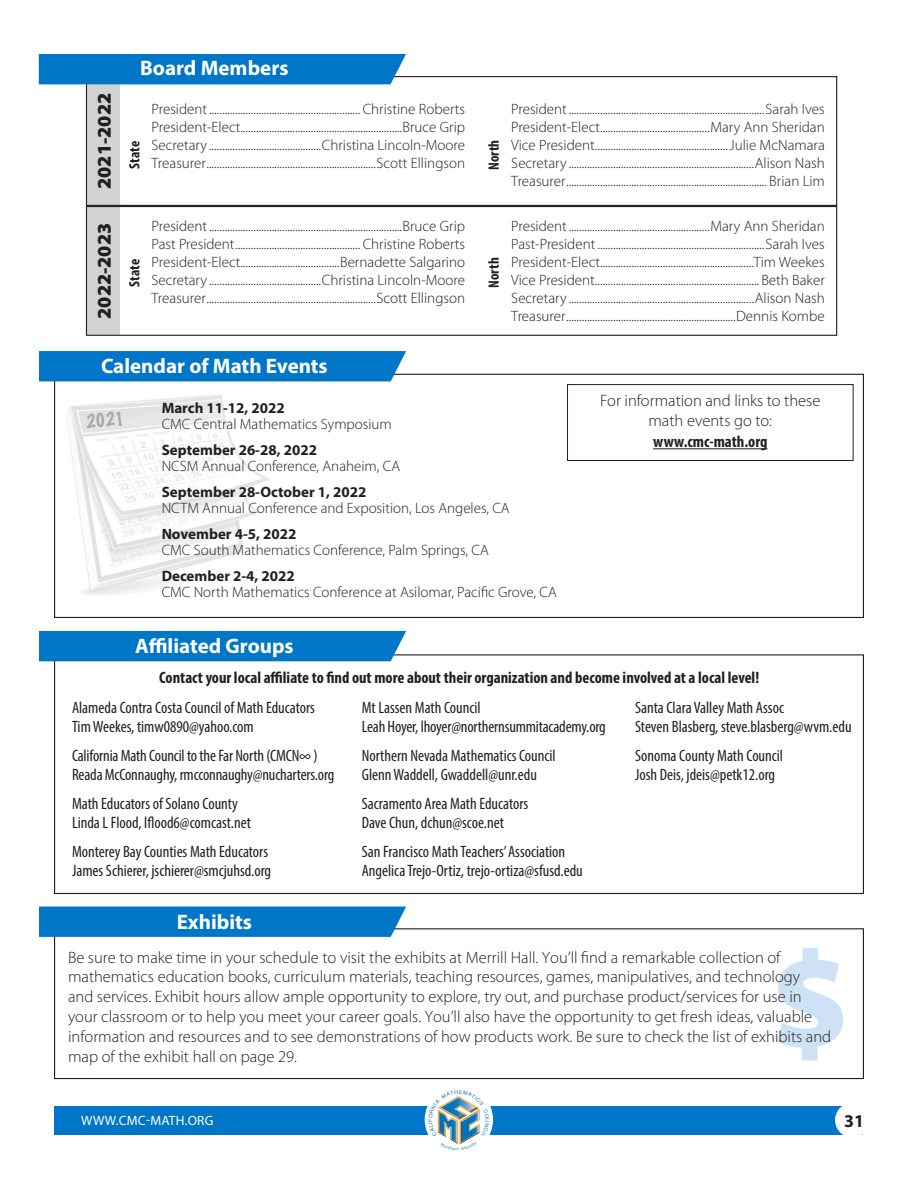
<style>
.page{position:relative;width:918px;height:1188px;background:#fff}
.page>*{position:absolute;margin:0;border:0;box-sizing:border-box;transform-origin:0 0}
.t1{font:900 138px "Myriad Pro";color:#cde2f5}
.t2{font:700 21px "Myriad Pro";color:#fff}
.White_text_in_black{font:900 19.5px "Myriad Pro";color:#231f20}
.t3{font:700 18px "Myriad Pro";color:#231f20}
.Speaker_page_header{font:100 17.1px "Marker Felt";color:#a8a9ad}
.t4{font:condensed 16.5px "Myriad Pro";color:#231f20}
.t5{font:300 16.5px/19.8px "Myriad Pro";color:#231f20;text-align:center}
.t6{font:700 condensed 16.5px "Myriad Pro";color:#231f20}
.t7{font:300 15px "Myriad Pro";color:#231f20}
.t8{font:700 15px "Myriad Pro";color:#231f20}
.t9{font:700 condensed 15px "Myriad Pro";color:#231f20}
.t10{font:13.5px "Myriad Pro";letter-spacing:.02em;color:#fff}
.t11{font:4.95px "Helvetica";color:#1074bc;scale:1.1 1}
</style>
<div class="page">
<div style="left:54px;top:1106px;width:808px;height:28px;background:#0076c8"></div>
<div style="left:835px;top:1103px;width:35px;height:35px;background:#fff;border-radius:50%"></div>
<div style="left:425px;top:1085px;width:68px;height:69px;background:#fff;border-radius:50%"></div>
<div style="left:87px;top:77px;width:33px;height:128px;background:#d1d2d4"></div>
<div style="left:86px;top:76px;width:751px;height:130px;border:1px solid #231f20"></div>
<svg style="left:39px;top:54px;width:367px;height:30px;background:#1882cc"></svg>
<div style="left:39px;top:55px;width:351px;height:25px;background:#0076c8"></div>
<div style="left:567px;top:384px;width:287px;height:77px;border:1px solid #231f20"></div>
<hr style="left:653px;top:448px;width:115px;height:1px;background:#231f20">
<img style="left:67px;top:394px;width:203px;height:202px">
<svg style="left:39px;top:351px;width:367px;height:30px;background:#1f86cd"></svg>
<div style="left:39px;top:352px;width:351px;height:26px;background:#0076c8"></div>
<svg style="left:39px;top:631px;width:367px;height:30px;background:#1882cc"></svg>
<div style="left:39px;top:632px;width:351px;height:25px;background:#0076c8"></div>
<div style="left:54px;top:928px;width:810px;height:151px;border:1px solid #231f20"></div>
<svg style="left:39px;top:907px;width:367px;height:30px;background:#1982cc"></svg>
<div style="left:39px;top:909px;width:351px;height:24px;background:#0076c8"></div>
<div style="left:87px;top:207px;width:33px;height:128px;background:#d1d2d4"></div>
<div style="left:86px;top:206px;width:751px;height:130px;border:1px solid #231f20"></div>
<svg style="left:428px;top:1096px;width:52px;height:49px"></svg>
<p class="t2" style="left:140px;top:55px;width:150px">Board Members</p>
<p class="White_text_in_black" style="left:93px;top:189px;width:97px;rotate:-90deg">2021-2022</p>
<p class="t7" style="left:152px;top:100px;width:315px">President.......................................................... Christine Roberts</p>
<p class="t7" style="left:152px;top:118px;width:315px">President-Elect..............................................................Bruce Grip</p>
<p class="t7" style="left:152px;top:136px;width:315px">Secretary ...........................................Christina Lincoln-Moore</p>
<p class="t9" style="left:125px;top:169px;width:29px;rotate:-90deg">State</p>
<p class="t7" style="left:152px;top:154px;width:315px">Treasurer.................................................................Scott Ellingson</p>
<p class="t9" style="left:484px;top:170px;width:32px;rotate:-90deg">North</p>
<p class="t7" style="left:511px;top:100px;width:315px">President...........................................................................Sarah Ives</p>
<p class="t7" style="left:511px;top:118px;width:315px">President-Elect..........................................Mary Ann Sheridan</p>
<p class="t7" style="left:511px;top:136px;width:315px">Vice President...................................................Julie McNamara</p>
<p class="t7" style="left:511px;top:154px;width:315px">Secretary .......................................................................Alison Nash</p>
<p class="t7" style="left:511px;top:172px;width:315px">Treasurer............................................................................. Brian Lim</p>
<p class="White_text_in_black" style="left:93px;top:319px;width:97px;rotate:-90deg">2022-2023</p>
<p class="t7" style="left:152px;top:218px;width:315px">President..........................................................................Bruce Grip</p>
<p class="t7" style="left:152px;top:236px;width:315px">Past President................................................ Christine Roberts</p>
<p class="t7" style="left:152px;top:254px;width:315px">President-Elect......................................Bernadette Salgarino</p>
<p class="t7" style="left:152px;top:272px;width:315px">Secretary ...........................................Christina Lincoln-Moore</p>
<p class="t7" style="left:152px;top:290px;width:315px">Treasurer.................................................................Scott Ellingson</p>
<p class="t9" style="left:125px;top:287px;width:29px;rotate:-90deg">State</p>
<p class="t9" style="left:484px;top:288px;width:32px;rotate:-90deg">North</p>
<p class="t7" style="left:511px;top:218px;width:315px">President......................................................Mary Ann Sheridan</p>
<p class="t7" style="left:511px;top:236px;width:315px">Past-President................................................................Sarah Ives</p>
<p class="t7" style="left:511px;top:254px;width:315px">President-Elect...........................................................Tim Weekes</p>
<p class="t7" style="left:511px;top:272px;width:315px">Vice President............................................................... Beth Baker</p>
<p class="t7" style="left:511px;top:290px;width:315px">Secretary .......................................................................Alison Nash</p>
<p class="t7" style="left:511px;top:308px;width:315px">Treasurer.................................................................Dennis Kombe</p>
<p class="t2" style="left:101px;top:352px;width:228px">Calendar of Math Events</p>
<p class="Speaker_page_header" style="left:85px;top:408px;width:41px;rotate:-5deg">2021</p>
<p class="t8" style="left:162px;top:398px;width:125px">March 11-12, 2022</p>
<p class="t7" style="left:162px;top:416px;width:232px">CMC Central Mathematics Symposium</p>
<p class="t8" style="left:162px;top:440px;width:157px">September 26-28, 2022</p>
<p class="t7" style="left:162px;top:458px;width:240px">NCSM Annual Conference, Anaheim, CA</p>
<p class="t8" style="left:162px;top:482px;width:206px">September 28-October 1, 2022</p>
<p class="t7" style="left:162px;top:500px;width:350px">NCTM Annual Conference and Exposition, Los Angeles, CA</p>
<p class="t8" style="left:162px;top:524px;width:136px">November 4-5, 2022</p>
<p class="t7" style="left:162px;top:542px;width:329px">CMC South Mathematics Conference, Palm Springs, CA</p>
<p class="t8" style="left:162px;top:566px;width:135px">December 2-4, 2022</p>
<p class="t7" style="left:162px;top:584px;width:397px">CMC North Mathematics Conference at Asilomar, Pacific Grove, CA</p>
<p class="t2" style="left:135px;top:632px;width:160px">Affiliated Groups</p>
<p class="t5" style="left:600px;top:391px;width:222px">For information and links to these math events go to:</p>
<p class="t6" style="left:653px;top:431px;width:116px">www.cmc-math.org</p>
<p class="t6" style="left:159px;top:667px;width:602px">Contact your local affiliate to find out more about their organization and become involved at a local level!</p>
<p class="t4" style="left:635px;top:697px;width:150px">Santa Clara Valley Math Assoc</p>
<p class="t4" style="left:635px;top:717px;width:218px">Steven Blasberg, steve.blasberg@wvm.edu</p>
<p class="t4" style="left:635px;top:745px;width:150px">Sonoma County Math Council</p>
<p class="t4" style="left:635px;top:765px;width:142px">Josh Deis, jdeis@petk12.org</p>
<p class="t4" style="left:72px;top:697px;width:244px">Alameda Contra Costa Council of Math Educators</p>
<p class="t4" style="left:72px;top:717px;width:183px">Tim Weekes, timw0890@yahoo.com</p>
<p class="t4" style="left:72px;top:745px;width:247px">California Math Council to the Far North (CMCN∞ )</p>
<p class="t4" style="left:72px;top:765px;width:264px">Reada McConnaughy, rmcconnaughy@nucharters.org</p>
<p class="t4" style="left:72px;top:793px;width:167px">Math Educators of Solano County</p>
<p class="t4" style="left:72px;top:813px;width:180px">Linda L Flood, lflood6@comcast.net</p>
<p class="t4" style="left:72px;top:841px;width:198px">Monterey Bay Counties Math Educators</p>
<p class="t4" style="left:72px;top:861px;width:201px">James Schierer, jschierer@smcjuhsd.org</p>
<p class="t4" style="left:362px;top:697px;width:120px">Mt Lassen Math Council</p>
<p class="t4" style="left:362px;top:717px;width:246px">Leah Hoyer, lhoyer@northernsummitacademy.org</p>
<p class="t4" style="left:362px;top:745px;width:195px">Northern Nevada Mathematics Council</p>
<p class="t4" style="left:362px;top:765px;width:177px">Glenn Waddell, Gwaddell@unr.edu</p>
<p class="t4" style="left:362px;top:793px;width:168px">Sacramento Area Math Educators</p>
<p class="t4" style="left:362px;top:813px;width:144px">Dave Chun, dchun@scoe.net</p>
<p class="t4" style="left:362px;top:841px;width:205px">San Francisco Math Teachers’ Association</p>
<p class="t4" style="left:362px;top:861px;width:223px">Angelica Trejo-Ortiz, trejo-ortiza@sfusd.edu</p>
<p class="t2" style="left:177px;top:908px;width:77px">Exhibits</p>
<p class="t1" style="left:770px;top:923px;width:81px">$</p>
<p class="t5" style="left:68px;top:947px;width:765px;text-align:left">Be sure to make time in your schedule to visit the exhibits at Merrill Hall. You’ll find a remarkable collection of mathematics education books, curriculum materials, teaching resources, games, manipulatives, and technology<br>and services. Exhibit hours allow ample opportunity to explore, try out, and purchase product/services for use in your classroom or to help you meet your career goals. You’ll also have the opportunity to get fresh ideas, valuable information and resources and to see demonstrations of how products work. Be sure to check the list of exhibits and map of the exhibit hall on page 29.</p>
<p class="t10" style="left:81px;top:1112px;width:134px">WWW.CMC-MATH.ORG</p>
<p class="t3" style="left:844px;top:1109px;width:21px">31</p>
<p class="t11" style="left:491px;top:1118px;width:5px;rotate:90deg">U</p>
</div>
